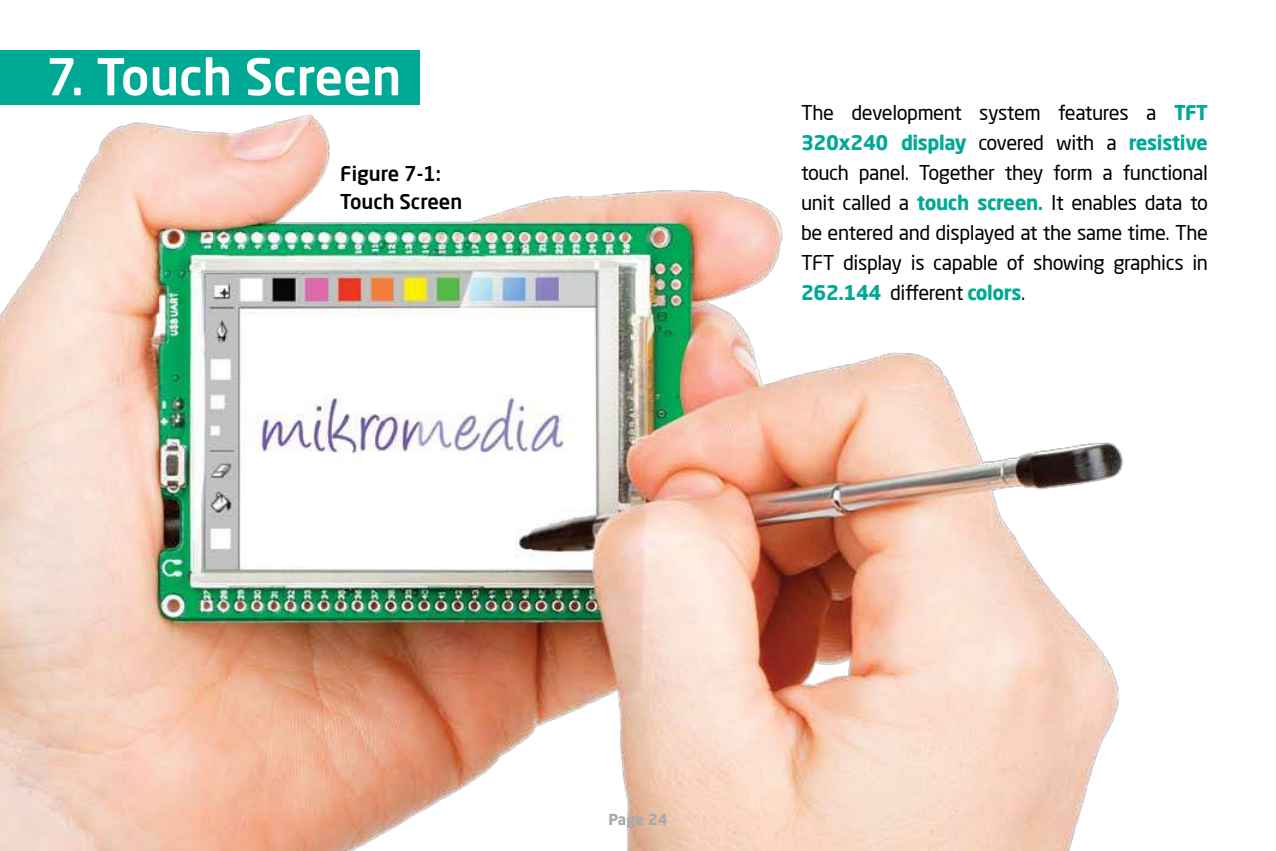
<style>
.page{position:relative;width:1276px;height:851px;background:#fff}
.page>*{position:absolute;margin:0;border:0;box-sizing:border-box;transform-origin:0 0}
.t1{font:500 50px "Neo Sans Pro";color:#fff}
.t2{font:20px/30px "Neo Sans Pro";letter-spacing:-.02em;color:#000;text-align:justify}
.t3{font:500 20px/27.5px "Neo Sans Pro";color:#000}
.t4{font:700 15px "Neo Sans Pro";color:#a7a9ac}
.s1{font-weight:700;color:#00a994}
</style>
<div class="page">
<img style="left:0;top:50px;width:1123px;height:800px">
<div style="left:0;top:50px;width:419px;height:54px;background:#00a994"></div>
<h1 class="t1" style="left:46px;top:57px;width:357px">7. Touch Screen</h1>
<p class="t3" style="left:340px;top:162px;width:123px">Figure 7-1:<br>Touch Screen</p>
<p class="t2" style="left:801px;top:99px;width:408px">The development system features a <span class="s1">TFT 320x240 display</span> covered with a <span class="s1">resistive </span>touch panel. Together they form a functional unit called a <span class="s1">touch screen.</span> It enables data to be entered and displayed at the same time. The TFT display is capable of showing graphics in <span class="s1">262.144</span> di昀昀e rent <span class="s1">colors</span>.</p>
<p class="t4" style="left:608px;top:812px;width:60px">Page 24</p>
</div>
